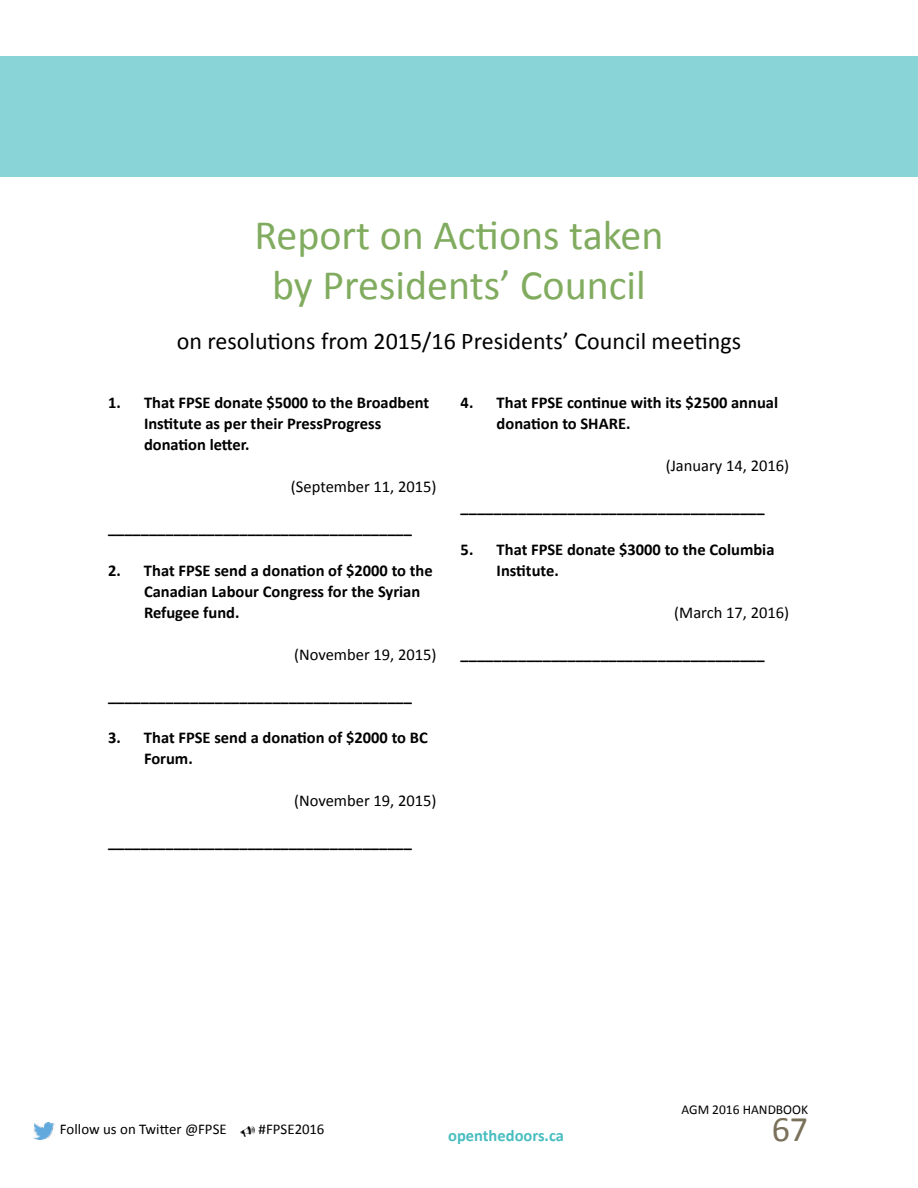
<style>
.page{position:relative;width:918px;height:1188px;background:#fff}
.page>*{position:absolute;margin:0;border:0;box-sizing:border-box;transform-origin:0 0}
.t1{font:42px/50.4px "Calibri";color:#81ac5f;text-align:center}
.t2{font:36px "Calibri";color:#7a715b}
.t3{font:24px "Calibri";color:#000}
.t4{font:700 16.5px/21px "Calibri";color:#000}
.t5{font:16.5px "Calibri";color:#000}
.t6{font:700 16.5px "Calibri";color:#48bdc1}
.t7{font:14.85px "Calibri";letter-spacing:.005em;color:#000}
.t8{font:13.5px "Calibri";color:#000}
</style>
<div class="page">
<img style="left:33px;top:1122px;width:22px;height:17px">
<div style="left:0;top:56px;width:918px;height:121px;background:#88d4d6"></div>
<h1 class="t1" style="left:254px;top:210px;width:411px">Report on Actions taken by Presidents’ Council</h1>
<h3 class="t3" style="left:177px;top:326px;width:566px">on resolutions from 2015/16 Presidents’ Council meetings</h3>
<p class="t4" style="left:144px;top:392px;width:287px;text-indent:-36px">1. That FPSE donate $5000 to the Broadbent<br>Institute as per their PressProgress donation letter.</p>
<p class="t5" style="left:291px;top:476px;width:147px">(September 11, 2015)</p>
<p class="t4" style="left:108px;top:517px;width:306px">_____________________________________</p>
<p class="t4" style="left:144px;top:560px;width:290px;text-indent:-36px">2. That FPSE send a donation of $2000 to the<br>Canadian Labour Congress for the Syrian<br>Refugee fund.</p>
<p class="t5" style="left:294px;top:644px;width:144px">(November 19, 2015)</p>
<p class="t4" style="left:108px;top:685px;width:306px">_____________________________________</p>
<p class="t4" style="left:144px;top:727px;width:285px;text-indent:-36px">3. That FPSE send a donation of $2000 to BC<br>Forum.</p>
<p class="t5" style="left:294px;top:790px;width:144px">(November 19, 2015)</p>
<p class="t4" style="left:108px;top:831px;width:306px">_____________________________________</p>
<p class="t4" style="left:497px;top:392px;width:283px;text-indent:-36px">4. That FPSE continue with its $2500 annual donation to SHARE.</p>
<p class="t5" style="left:666px;top:455px;width:125px">(January 14, 2016)</p>
<p class="t4" style="left:461px;top:496px;width:306px">_____________________________________</p>
<p class="t4" style="left:497px;top:539px;width:279px;text-indent:-36px">5. That FPSE donate $3000 to the Columbia<br>Institute.</p>
<p class="t5" style="left:674px;top:602px;width:116px">(March 17, 2016)</p>
<p class="t4" style="left:461px;top:643px;width:306px">_____________________________________</p>
<p class="t7" style="left:60px;top:1119px;width:169px">Follow us on Twitter @FPSE</p>
<p class="t7" style="left:259px;top:1119px;width:67px">#FPSE2016</p>
<p class="t8" style="left:681px;top:1101px;width:128px">AGM 2016 HANDBOOK</p>
<p class="t6" style="left:448px;top:1125px;width:117px">openthedoors.ca</p>
<h2 class="t2" style="left:772px;top:1106px;width:38px">67</h2>
</div>
